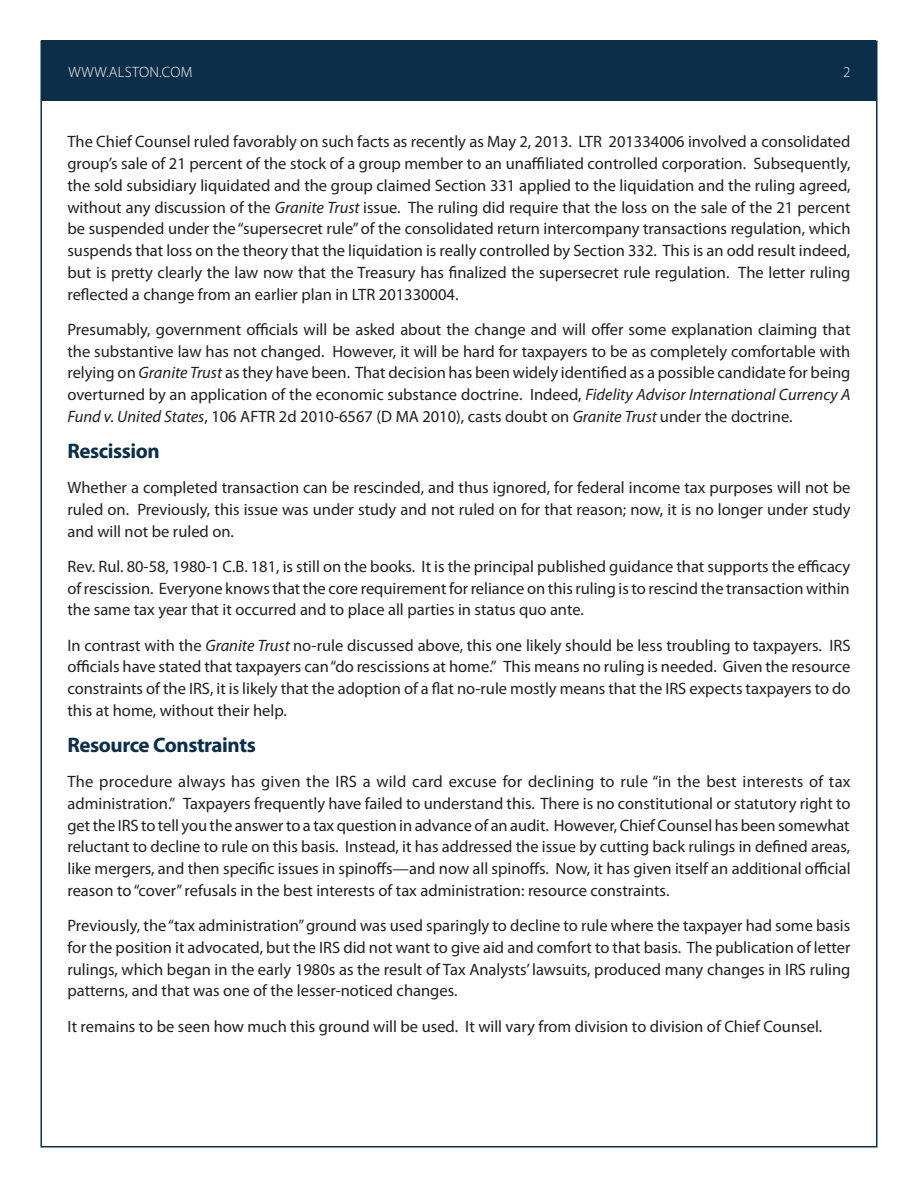
<style>
.page{position:relative;width:918px;height:1188px;background:#fff}
.page>*{position:absolute;margin:0;border:0;box-sizing:border-box;transform-origin:0 0}
.Body_Text{font:700 21px "Myriad Pro";letter-spacing:-.02em;color:#0c2e48}
.Body_Text-2{font:16.5px/21.8px "Myriad Pro";color:#231f20;text-align:justify}
.Paragraph_Style_1{font:300 15px "Myriad Pro";letter-spacing:.02em;color:#fff}
.s1{font-style:italic}
</style>
<div class="page">
<div style="left:42px;top:40px;width:834px;height:61px;background:#0c2e48"></div>
<p class="Paragraph_Style_1" style="left:68px;top:63px;width:126px">WWW.ALSTON.COM</p>
<p class="Paragraph_Style_1" style="left:843px;top:63px;width:9px">2</p>
<p class="Body_Text-2" style="left:67px;top:131px;width:785px">The Chief Counsel ruled favorably on such facts as recently as May 2, 2013. LTR 201334006 involved a consolidated group’s sale of 21 percent of the stock of a group member to an unaffiliated controlled corporation. Subsequently, the sold subsidiary liquidated and the group claimed Section 331 applied to the liquidation and the ruling agreed, without any discussion of the <span class="s1">Granite Trust</span> issue. The ruling did require that the loss on the sale of the 21 percent be suspended under the “supersecret rule” of the consolidated return intercompany transactions regulation, which suspends that loss on the theory that the liquidation is really controlled by Section 332. This is an odd result indeed, but is pretty clearly the law now that the Treasury has finalized the supersecret rule regulation. The letter ruling reflected a change from an earlier plan in LTR 201330004.</p>
<p class="Body_Text-2" style="left:67px;top:318px;width:785px">Presumably, government officials will be asked about the change and will offer some explanation claiming that the substantive law has not changed. However, it will be hard for taxpayers to be as completely comfortable with relying on <span class="s1">Granite Trust</span> as they have been. That decision has been widely identified as a possible candidate for being overturned by an application of the economic substance doctrine. Indeed, <span class="s1">Fidelity Advisor International Currency A Fund v. United States</span>, 106 AFTR 2d 2010-6567 (D MA 2010), casts doubt on <span class="s1">Granite Trust</span> under the doctrine.</p>
<p class="Body_Text" style="left:67px;top:437px;width:94px">Rescission</p>
<p class="Body_Text-2" style="left:67px;top:476px;width:785px">Whether a completed transaction can be rescinded, and thus ignored, for federal income tax purposes will not be ruled on. Previously, this issue was under study and not ruled on for that reason; now, it is no longer under study and will not be ruled on.</p>
<p class="Body_Text-2" style="left:67px;top:555px;width:784px">Rev. Rul. 80-58, 1980-1 C.B. 181, is still on the books. It is the principal published guidance that supports the efficacy of rescission. Everyone knows that the core requirement for reliance on this ruling is to rescind the transaction within the same tax year that it occurred and to place all parties in status quo ante.</p>
<p class="Body_Text-2" style="left:67px;top:634px;width:785px">In contrast with the <span class="s1">Granite Trust</span> no-rule discussed above, this one likely should be less troubling to taxpayers. IRS officials have stated that taxpayers can “do rescissions at home.” This means no ruling is needed. Given the resource constraints of the IRS, it is likely that the adoption of a flat no-rule mostly means that the IRS expects taxpayers to do this at home, without their help.</p>
<p class="Body_Text" style="left:67px;top:731px;width:190px">Resource Constraints</p>
<p class="Body_Text-2" style="left:67px;top:770px;width:785px">The procedure always has given the IRS a wild card excuse for declining to rule “in the best interests of tax administration.” Taxpayers frequently have failed to understand this. There is no constitutional or statutory right to get the IRS to tell you the answer to a tax question in advance of an audit. However, Chief Counsel has been somewhat reluctant to decline to rule on this basis. Instead, it has addressed the issue by cutting back rulings in defined areas, like mergers, and then specific issues in spinoffs—and now all spinoffs. Now, it has given itself an additional official reason to “cover” refusals in the best interests of tax administration: resource constraints.</p>
<p class="Body_Text-2" style="left:67px;top:914px;width:785px">Previously, the “tax administration” ground was used sparingly to decline to rule where the taxpayer had some basis for the position it advocated, but the IRS did not want to give aid and comfort to that basis. The publication of letter rulings, which began in the early 1980s as the result of Tax Analysts’ lawsuits, produced many changes in IRS ruling patterns, and that was one of the lesser-noticed changes.</p>
<p class="Body_Text-2" style="left:67px;top:1015px;width:756px">It remains to be seen how much this ground will be used. It will vary from division to division of Chief Counsel.</p>
</div>
